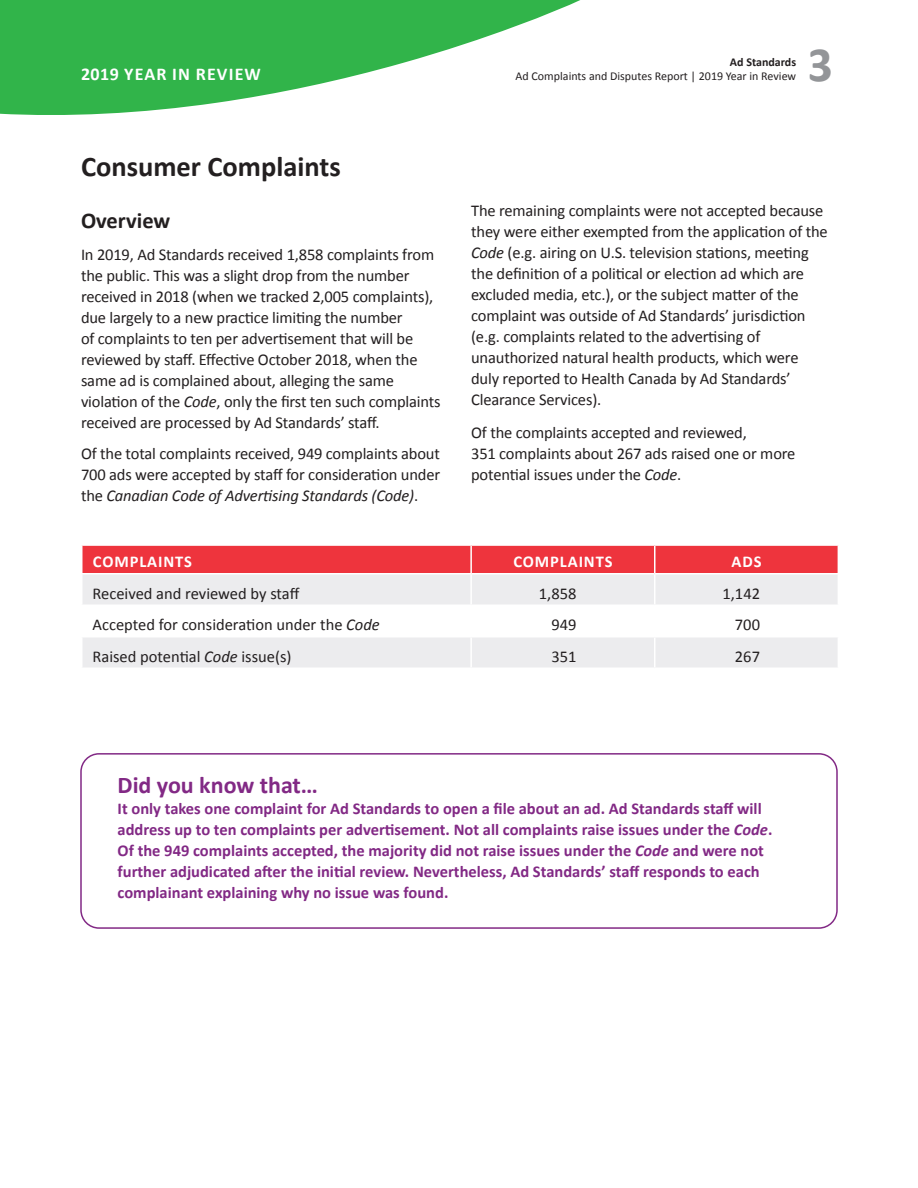
<style>
.page{position:relative;width:918px;height:1188px;background:#fff}
.page>*{position:absolute;margin:0;border:0;box-sizing:border-box;transform-origin:0 0}
.t1{font:700 49.5px "Calibri";color:#939598}
.t2{font:700 28.5px "Calibri";color:#231f20}
.Case_Study_-_h2{font:700 24px "Calibri";color:#822985}
.t3{font:700 22.5px "Calibri";color:#231f20}
.t4{font:700 18px "Calibri";letter-spacing:.065em;color:#fff}
.body_text{font:16.5px/21px "Calibri";letter-spacing:-.01em;color:#231f20}
.Case_Study_-_h2-2{font:700 16.5px/21px "Calibri";color:#822985}
.table_headers{font:700 16.5px "Calibri";letter-spacing:.055em;color:#fff}
.t5{font:12px "Calibri";color:#231f20}
.t6{font:700 12px "Calibri";color:#231f20}
.s1{font-style:italic}
</style>
<div class="page">
<div style="left:80px;top:753px;width:758px;height:176px;border:2px solid #822985;border-radius:18px"></div>
<svg style="left:0;top:0;width:580px;height:115px;fill:#31b44a"></svg>
<div style="left:83px;top:575px;width:755px;height:92px;background:#ececee"></div>
<svg style="left:83px;top:606px;width:755px;height:30px"></svg>
<div style="left:82px;top:545px;width:757px;height:28px;background:#ee343d"></div>
<hr style="left:470px;top:638px;width:2px;height:30px;background:#fff">
<hr style="left:654px;top:638px;width:2px;height:30px;background:#fff">
<hr style="left:470px;top:606px;width:2px;height:30px;background:#fff">
<hr style="left:654px;top:606px;width:2px;height:30px;background:#fff">
<hr style="left:81px;top:636px;width:390px;height:2px;background:#fff">
<hr style="left:471px;top:636px;width:184px;height:2px;background:#fff">
<hr style="left:655px;top:636px;width:184px;height:2px;background:#fff">
<hr style="left:470px;top:574px;width:2px;height:30px;background:#fff">
<hr style="left:654px;top:574px;width:2px;height:30px;background:#fff">
<hr style="left:81px;top:604px;width:390px;height:2px;background:#fff">
<hr style="left:471px;top:604px;width:184px;height:2px;background:#fff">
<hr style="left:655px;top:604px;width:184px;height:2px;background:#fff">
<p class="t6" style="left:730px;top:55px;width:68px">Ad Standards</p>
<p class="t4" style="left:81px;top:62px;width:181px">2019 YEAR IN REVIEW</p>
<p class="t5" style="left:516px;top:68px;width:282px">Ad Complaints and Disputes Report | 2019 Year in Review</p>
<h1 class="t1" style="left:808px;top:33px;width:27px">3</h1>
<h2 class="t2" style="left:81px;top:148px;width:261px">Consumer Complaints</h2>
<h2 class="t3" style="left:81px;top:206px;width:91px">Overview</h2>
<p class="body_text" style="left:81px;top:244px;width:361px">In 2019, Ad Standards received 1,858 complaints from the public. This was a slight drop from the number received in 2018 (when we tracked 2,005 complaints), due largely to a new practice limiting the number<br>of complaints to ten per advertisement that will be reviewed by staff. Effective October 2018, when the same ad is complained about, alleging the same violation of the <span class="s1">Code</span>, only the first ten such complaints received are processed by Ad Standards’ staff.</p>
<p class="body_text" style="left:81px;top:443px;width:361px;text-align:justify">Of the total complaints received, 949 complaints about 700 ads were accepted by staff for consideration under the <span class="s1">Canadian Code of Advertising Standards (Code)</span>.</p>
<p class="body_text" style="left:471px;top:200px;width:358px">The remaining complaints were not accepted because they were either exempted from the application of the <span class="s1">Code</span> (e.g. airing on U.S. television stations, meeting the definition of a political or election ad which are excluded media, etc.), or the subject matter of the complaint was outside of Ad Standards’ jurisdiction (e.g. complaints related to the advertising of unauthorized natural health products, which were duly reported to Health Canada by Ad Standards’ Clearance Services).</p>
<p class="body_text" style="left:471px;top:422px;width:326px">Of the complaints accepted and reviewed,<br>351 complaints about 267 ads raised one or more potential issues under the <span class="s1">Code</span>.</p>
<p class="table_headers" style="left:93px;top:551px;width:101px">COMPLAINTS</p>
<p class="table_headers" style="left:513px;top:551px;width:101px">COMPLAINTS</p>
<p class="table_headers" style="left:732px;top:551px;width:31px">ADS</p>
<p class="body_text" style="left:93px;top:583px;width:209px">Received and reviewed by staff</p>
<p class="body_text" style="left:539px;top:583px;width:39px">1,858</p>
<p class="body_text" style="left:722px;top:583px;width:39px">1,142</p>
<p class="body_text" style="left:93px;top:614px;width:289px">Accepted for consideration under the <span class="s1">Code</span></p>
<p class="body_text" style="left:551px;top:614px;width:27px">949</p>
<p class="body_text" style="left:735px;top:614px;width:27px">700</p>
<p class="body_text" style="left:93px;top:646px;width:200px">Raised potential <span class="s1">Code</span> issue(s)</p>
<p class="body_text" style="left:551px;top:646px;width:27px">351</p>
<p class="body_text" style="left:735px;top:646px;width:27px">267</p>
<p class="Case_Study_-_h2" style="left:118px;top:770px;width:202px">Did you know that…</p>
<p class="Case_Study_-_h2-2" style="left:118px;top:798px;width:656px">It only takes one complaint for Ad Standards to open a file about an ad. Ad Standards staff will address up to ten complaints per advertisement. Not all complaints raise issues under the <span class="s1">Code</span>.<br>Of the 949 complaints accepted, the majority did not raise issues under the <span class="s1">Code</span> and were not further adjudicated after the initial review. Nevertheless, Ad Standards’ staff responds to each complainant explaining why no issue was found.</p>
</div>
